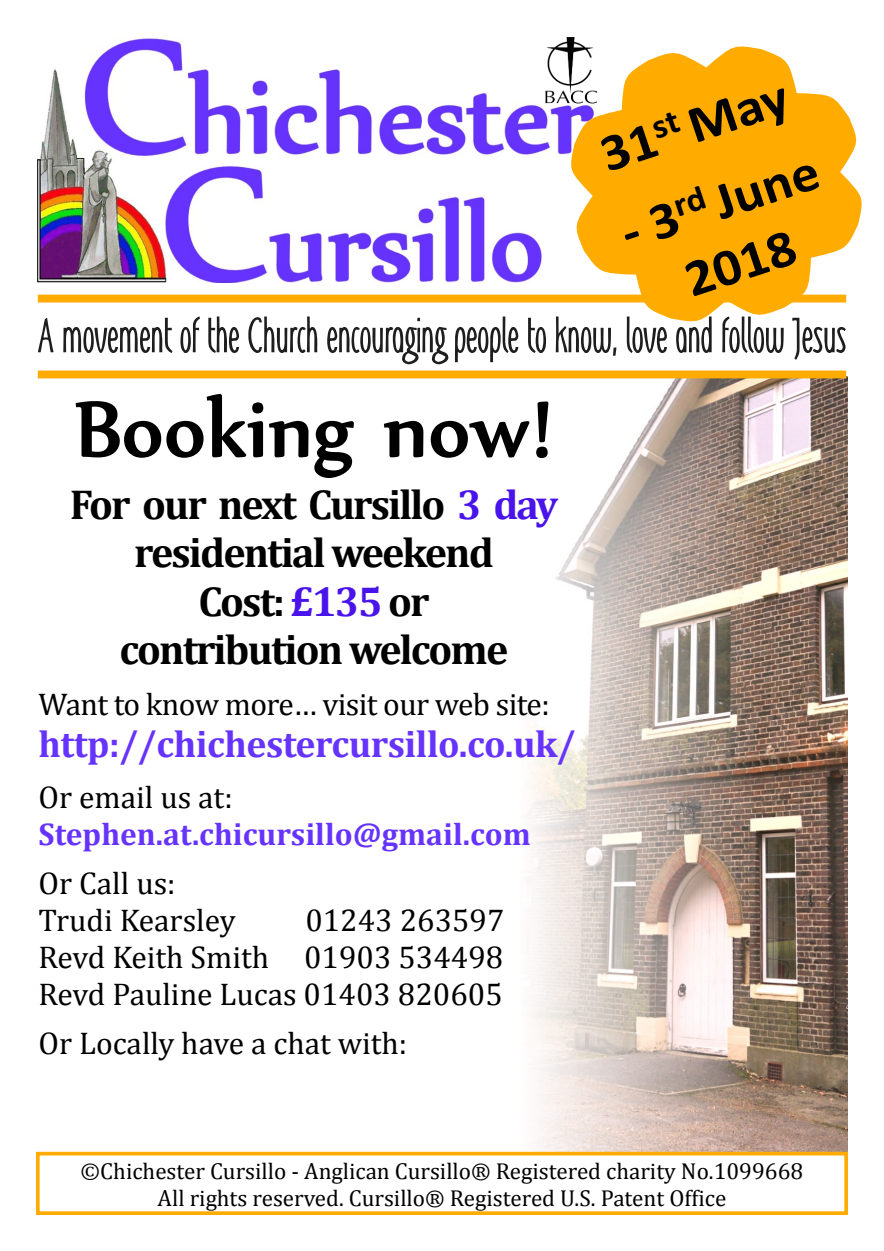
<style>
.page{position:relative;width:884px;height:1251px;background:#fff}
.page>*{position:absolute;margin:0;border:0;box-sizing:border-box;transform-origin:0 0}
.t1{font:700 52.65px/64.5px "Calibri";color:#000;text-align:center;scale:1.06 1}
.t2{font:700 42px/48.3px "Cambria";letter-spacing:-.045em;color:#000;text-align:center}
.t3{font:700 37.8px "Cambria";letter-spacing:-.015em;color:#6633fe}
.t4{font:31.5px/36.9px "Cambria";color:#000}
.t5{font:700 31.5px "Cambria";color:#6633fe}
.t6{font:31.5px "Cambria";letter-spacing:-.02em;color:#000}
.t7{font:23.1px/27px "Cambria";color:#000;text-align:center}
.s1{color:#4913eb}
</style>
<div class="page">
<img style="left:430px;top:382px;width:417px;height:769px">
<img style="left:38px;top:38px;width:530px;height:244px">
<svg style="left:37px;top:294px;width:531px;height:9px;background:#ffb51f"></svg>
<svg style="left:37px;top:316px;width:811px;height:66px"></svg>
<svg style="left:76px;top:394px;width:187px;height:63px"></svg>
<svg style="left:269px;top:421px;width:39px;height:36px"></svg>
<svg style="left:314px;top:421px;width:40px;height:57px"></svg>
<svg style="left:384px;top:421px;width:39px;height:36px"></svg>
<svg style="left:431px;top:421px;width:98px;height:36px"></svg>
<svg style="left:536px;top:401px;width:12px;height:57px"></svg>
<svg style="left:568px;top:46px;width:294px;height:277px;fill:#ffab00"></svg>
<img style="left:543px;top:37px;width:56px;height:68px">
<div style="left:36px;top:1151px;width:812px;height:63px;border:4px solid #ffab00"></div>
<h1 class="t1" style="left:593px;top:128px;width:185px;rotate:-18deg">31<sup>st</sup> May</h1>
<h1 class="t1" style="left:614px;top:207px;width:195px;rotate:-18deg">- 3<sup>rd</sup> June<br>2018</h1>
<h2 class="t2" style="left:70px;top:483px;width:490px">For our next Cursillo <span class="s1">3 day </span>residential weekend<br>Cost: <span class="s1">£135</span> or<br>contribution welcome</h2>
<p class="t6" style="left:39px;top:690px;width:513px">Want to know more… visit our web site:</p>
<p class="t3" style="left:39px;top:727px;width:539px">http://chichestercursillo.co.uk/</p>
<p class="t4" style="left:39px;top:780px;width:196px">Or email us at:</p>
<p class="t5" style="left:39px;top:820px;width:494px">Stephen.at.chicursillo@gmail.com</p>
<p class="t4" style="left:39px;top:866px;width:199px">Or Call us:<br>Trudi Kearsley</p>
<p class="t4" style="left:39px;top:903px;width:467px;text-align:justify;text-indent:267px">01243 263597<br>Revd Keith Smith 01903 534498<br>Revd Pauline Lucas 01403 820605</p>
<p class="t4" style="left:39px;top:1026px;width:370px">Or Locally have a chat with:</p>
<p class="t7" style="left:81px;top:1159px;width:724px">©Chichester Cursillo - Anglican Cursillo® Registered charity No.1099668<br>All rights reserved. Cursillo® Registered U.S. Patent Office</p>
</div>
